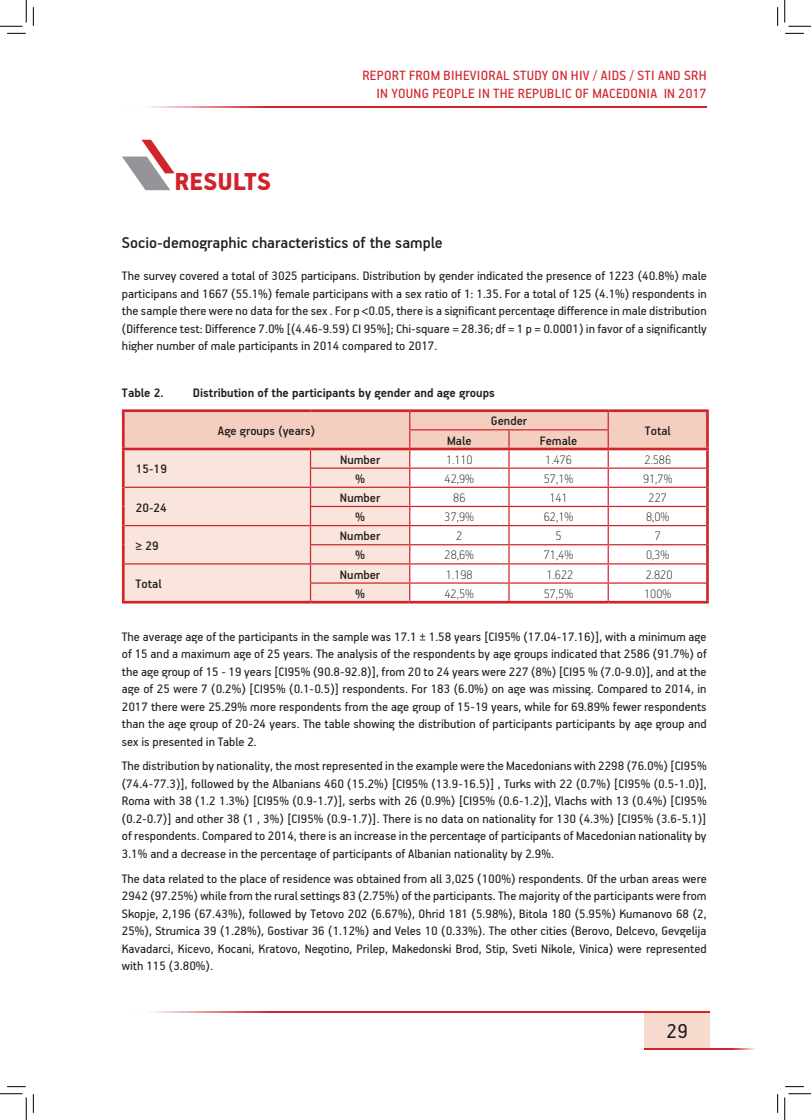
<style>
.page{position:relative;width:811px;height:1120px;background:#fff}
.page>*{position:absolute;margin:0;border:0;box-sizing:border-box;transform-origin:0 0}
.t1{font:900 27.5px "PF Handbook Pro";color:#d1232a}
.t2{font:22.5px "PF Handbook Pro";color:#231f20}
.t3{font:500 17.5px "PF Handbook Pro";color:#231f20}
.t4{font:15px/18px "PF Handbook Pro";letter-spacing:.02em;color:#d1232a;text-align:right}
.t5{font:13.75px/17.5px "PF Handbook Pro";color:#231f20;text-align:justify}
.t6{font:100 13.75px "PF Handbook Pro";color:#231f20}
.t7{font:500 13.75px "PF Handbook Pro";color:#231f20}
.t8{font:700 13.75px "PF Handbook Pro";color:#231f20}
</style>
<div class="page">
<div style="left:644px;top:1012px;width:66px;height:35px;background:#f7dace"></div>
<hr style="left:125px;top:1011px;width:585px;height:1px;background:#d1232a">
<hr style="left:644px;top:1047px;width:116px;height:2px;background:#d1232a">
<hr style="left:122px;top:106px;width:585px;height:1px;background:#d1232a">
<svg style="left:122px;top:140px;width:53px;height:50px"></svg>
<hr style="left:122px;top:450px;width:3px;height:18px;background:#d1232a">
<hr style="left:122px;top:468px;width:3px;height:19px;background:#d1232a">
<hr style="left:706px;top:450px;width:3px;height:18px;background:#d1232a">
<hr style="left:706px;top:468px;width:3px;height:19px;background:#d1232a">
<hr style="left:122px;top:487px;width:3px;height:19px;background:#d1232a">
<hr style="left:122px;top:506px;width:3px;height:19px;background:#d1232a">
<hr style="left:706px;top:487px;width:3px;height:19px;background:#d1232a">
<hr style="left:706px;top:506px;width:3px;height:19px;background:#d1232a">
<hr style="left:122px;top:525px;width:3px;height:19px;background:#d1232a">
<hr style="left:122px;top:544px;width:3px;height:19px;background:#d1232a">
<hr style="left:706px;top:525px;width:3px;height:19px;background:#d1232a">
<hr style="left:706px;top:544px;width:3px;height:19px;background:#d1232a">
<hr style="left:122px;top:563px;width:3px;height:20px;background:#d1232a">
<hr style="left:122px;top:583px;width:3px;height:17px;background:#d1232a">
<hr style="left:122px;top:600px;width:188px;height:3px;background:#d1232a">
<hr style="left:706px;top:563px;width:3px;height:20px;background:#d1232a">
<hr style="left:706px;top:583px;width:3px;height:17px;background:#d1232a">
<hr style="left:310px;top:600px;width:100px;height:3px;background:#d1232a">
<hr style="left:410px;top:600px;width:99px;height:3px;background:#d1232a">
<hr style="left:509px;top:600px;width:99px;height:3px;background:#d1232a">
<hr style="left:608px;top:600px;width:101px;height:3px;background:#d1232a">
<svg style="left:123px;top:412px;width:584px;height:188px"></svg>
<hr style="left:122px;top:409px;width:188px;height:3px;background:#d1232a">
<hr style="left:122px;top:412px;width:3px;height:17px;background:#d1232a">
<hr style="left:310px;top:409px;width:100px;height:3px;background:#d1232a">
<hr style="left:122px;top:429px;width:3px;height:18px;background:#d1232a">
<hr style="left:122px;top:447px;width:188px;height:3px;background:#d1232a">
<hr style="left:310px;top:447px;width:100px;height:3px;background:#d1232a">
<hr style="left:410px;top:409px;width:99px;height:3px;background:#d1232a">
<hr style="left:509px;top:409px;width:99px;height:3px;background:#d1232a">
<hr style="left:608px;top:409px;width:101px;height:3px;background:#d1232a">
<hr style="left:706px;top:412px;width:3px;height:17px;background:#d1232a">
<hr style="left:706px;top:429px;width:3px;height:18px;background:#d1232a">
<hr style="left:608px;top:447px;width:101px;height:3px;background:#d1232a">
<hr style="left:410px;top:447px;width:99px;height:3px;background:#d1232a">
<hr style="left:509px;top:447px;width:99px;height:3px;background:#d1232a">
<svg style="left:7px;top:33px;width:19px;height:1px"></svg>
<svg style="left:785px;top:33px;width:19px;height:1px"></svg>
<svg style="left:33px;top:7px;width:1px;height:19px"></svg>
<svg style="left:33px;top:1094px;width:1px;height:18px"></svg>
<svg style="left:777px;top:7px;width:1px;height:19px"></svg>
<svg style="left:777px;top:1094px;width:1px;height:18px"></svg>
<svg style="left:0;top:0;width:27px;height:27px"></svg>
<svg style="left:0;top:1093px;width:27px;height:26px"></svg>
<svg style="left:784px;top:0;width:27px;height:27px"></svg>
<svg style="left:784px;top:1093px;width:27px;height:26px"></svg>
<h1 class="t1" style="left:175px;top:165px;width:84px">RESULTS</h1>
<p class="t4" style="left:362px;top:66px;width:55px">REPORT from</p>
<p class="t4" style="left:443px;top:66px;width:223px">BIHEVIORAL STUDY ON HIV / AIDS / STI and</p>
<p class="t4" style="left:376px;top:66px;width:332px">SRH<br>IN YOUNG PEOPLE IN THE REPUBLIC OF MACEDONIA IN 2017</p>
<p class="t3" style="left:122px;top:232px;width:322px">Socio-demographic characteristics of the sample</p>
<p class="t5" style="left:122px;top:266px;width:586px">The survey covered a total of 3025 participans. Distribution by gender indicated the presence of 1223 (40.8%) male participans and 1667 (55.1%) female participans with a sex ratio of 1: 1.35. For a total of 125 (4.1%) respondents in the sample there were no data for the sex . For p &lt;0.05, there is a significant percentage difference in male distribution (Difference test: Difference 7.0% [(4.46-9.59) CI 95%]; Chi-square = 28.36; df = 1 p = 0.0001) in favor of a significantly higher number of male participants in 2014 compared to 2017.</p>
<p class="t8" style="left:122px;top:384px;width:43px">Table 2.</p>
<p class="t8" style="left:193px;top:384px;width:304px">Distribution of the participants by gender and age groups</p>
<p class="t7" style="left:218px;top:422px;width:99px">Age groups (years)</p>
<p class="t7" style="left:491px;top:412px;width:38px">Gender</p>
<p class="t7" style="left:645px;top:422px;width:27px">Total</p>
<p class="t7" style="left:447px;top:431px;width:26px">Male</p>
<p class="t7" style="left:540px;top:431px;width:39px">Female</p>
<p class="t7" style="left:136px;top:460px;width:33px">15-19</p>
<p class="t7" style="left:136px;top:498px;width:33px">20-24</p>
<p class="t7" style="left:136px;top:537px;width:25px">≥ 29</p>
<p class="t7" style="left:340px;top:451px;width:42px">Number</p>
<p class="t6" style="left:446px;top:451px;width:28px">1.110</p>
<p class="t6" style="left:545px;top:451px;width:28px">1.476</p>
<p class="t6" style="left:644px;top:451px;width:28px">2.586</p>
<p class="t7" style="left:355px;top:470px;width:12px">%</p>
<p class="t6" style="left:444px;top:470px;width:31px">42,9%</p>
<p class="t6" style="left:544px;top:470px;width:31px">57,1%</p>
<p class="t6" style="left:643px;top:470px;width:31px">91,7%</p>
<p class="t7" style="left:340px;top:489px;width:42px">Number</p>
<p class="t6" style="left:453px;top:489px;width:14px">86</p>
<p class="t6" style="left:549px;top:489px;width:20px">141</p>
<p class="t6" style="left:648px;top:489px;width:20px">227</p>
<p class="t7" style="left:355px;top:508px;width:12px">%</p>
<p class="t6" style="left:444px;top:508px;width:31px">37,9%</p>
<p class="t6" style="left:544px;top:508px;width:31px">62,1%</p>
<p class="t6" style="left:646px;top:508px;width:25px">8,0%</p>
<p class="t7" style="left:340px;top:527px;width:42px">Number</p>
<p class="t6" style="left:456px;top:527px;width:8px">2</p>
<p class="t6" style="left:555px;top:527px;width:8px">5</p>
<p class="t6" style="left:655px;top:527px;width:8px">7</p>
<p class="t7" style="left:355px;top:546px;width:12px">%</p>
<p class="t6" style="left:444px;top:546px;width:31px">28,6%</p>
<p class="t6" style="left:544px;top:546px;width:31px">71,4%</p>
<p class="t6" style="left:646px;top:546px;width:25px">0,3%</p>
<p class="t7" style="left:340px;top:565px;width:42px">Number</p>
<p class="t6" style="left:446px;top:566px;width:28px">1.198</p>
<p class="t6" style="left:546px;top:566px;width:28px">1.622</p>
<p class="t6" style="left:646px;top:566px;width:28px">2.820</p>
<p class="t7" style="left:355px;top:584px;width:12px">%</p>
<p class="t6" style="left:444px;top:585px;width:31px">42,5%</p>
<p class="t6" style="left:544px;top:585px;width:31px">57,5%</p>
<p class="t6" style="left:644px;top:585px;width:29px">100%</p>
<p class="t5" style="left:122px;top:627px;width:586px">The average age of the participants in the sample was 17.1 ± 1.58 years [CI95% (17.04-17.16)], with a minimum age of 15 and a maximum age of 25 years. The analysis of the respondents by age groups indicated that 2586 (91.7%) of the age group of 15 - 19 years [CI95% (90.8-92.8)], from 20 to 24 years were 227 (8%) [CI95 % (7.0-9.0)], and at the age of 25 were 7 (0.2%) [CI95% (0.1-0.5)] respondents. For 183 (6.0%) on age was missing. Compared to 2014, in 2017 there were 25.29% more respondents from the age group of 15-19 years, while for 69.89% fewer respondents than the age group of 20-24 years. The table showing the distribution of participants participants by age group and sex is presented in Table 2.</p>
<p class="t5" style="left:122px;top:756px;width:586px">The distribution by nationality, the most represented in the example were the Macedonians with 2298 (76.0%) [CI95% (74.4-77.3)], followed by the Albanians 460 (15.2%) [CI95% (13.9-16.5)] , Turks with 22 (0.7%) [CI95% (0.5-1.0)], Roma with 38 (1.2 1.3%) [CI95% (0.9-1.7)], serbs with 26 (0.9%) [CI95% (0.6-1.2)], Vlachs with 13 (0.4%) [CI95% (0.2-0.7)] and other 38 (1 , 3%) [CI95% (0.9-1.7)]. There is no data on nationality for 130 (4.3%) [CI95% (3.6-5.1)] of respondents. Compared to 2014, there is an increase in the percentage of participants of Macedonian nationality by 3.1% and a decrease in the percentage of participants of Albanian nationality by 2.9%.</p>
<p class="t5" style="left:122px;top:868px;width:586px">The data related to the place of residence was obtained from all 3,025 (100%) respondents. Of the urban areas were 2942 (97.25%) while from the rural settings 83 (2.75%) of the participants. The majority of the participants were from Skopje, 2,196 (67.43%), followed by Tetovo 202 (6.67%), Ohrid 181 (5.98%), Bitola 180 (5.95%) Kumanovo 68 (2, 25%), Strumica 39 (1.28%), Gostivar 36 (1.12%) and Veles 10 (0.33%). The other cities (Berovo, Delcevo, Gevgelija Kavadarci, Kicevo, Kocani, Kratovo, Negotino, Prilep, Makedonski Brod, Stip, Sveti Nikole, Vinica) were represented with 115 (3.80%).</p>
<p class="t7" style="left:136px;top:575px;width:27px">Total</p>
<h2 class="t2" style="left:666px;top:1017px;width:23px">29</h2>
</div>
